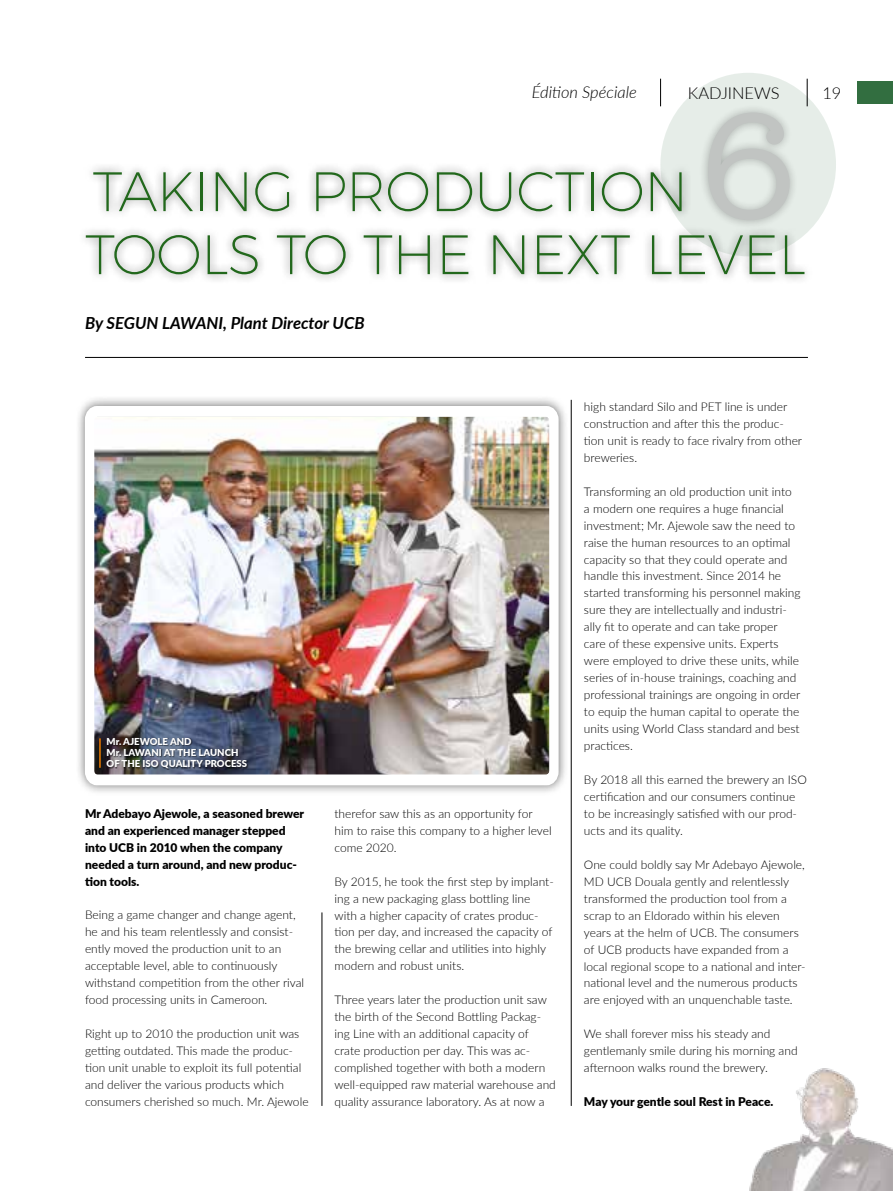
<style>
.page{position:relative;width:893px;height:1191px;background:#fff}
.page>*{position:absolute;margin:0;border:0;box-sizing:border-box;transform-origin:0 0}
.t1{font:200 55.5px/63px "Montserrat";letter-spacing:-.01em;color:#22681c}
.t2{font:italic 700 16.65px "Lato";color:#000}
.t3{font:italic 300 16.5px "Lato";color:#000}
.t4{font:300 16.5px "Lato";color:#000}
.t5{font:300 12px/17px "Lato";color:#000}
.t6{font:900 12px/17px "Lato";color:#000}
.t7{font:900 9.6px/11.1px "Lato";color:#fff}
</style>
<div class="page">
<div style="left:660px;top:73px;width:176px;height:183px;background:#e6ede8;border-radius:50%"></div>
<div style="left:75px;top:395px;width:493px;height:401px;background:#000;opacity:.55"></div>
<img style="left:96px;top:417px;width:452px;height:357px">
<div style="left:85px;top:406px;width:474px;height:379px;border:10px solid #fff;border-radius:8px"></div>
<hr style="left:99px;top:738px;width:2px;height:29px;background:#ef7c00">
<div style="left:107px;top:737px;width:142px;height:33px;background:#000;opacity:.56"></div>
<img style="left:749px;top:1068px;width:144px;height:123px">
<svg style="left:660px;top:79px;width:1px;height:27px"></svg>
<svg style="left:807px;top:79px;width:1px;height:27px"></svg>
<div style="left:857px;top:81px;width:36px;height:22px;background:#326e40"></div>
<div style="left:77px;top:162px;width:736px;height:122px;background:#000;opacity:.55"></div>
<hr style="left:85px;top:357px;width:723px;height:1px;background:#000">
<hr style="left:571px;top:400px;width:1px;height:706px;background:#000">
<hr style="left:322px;top:912px;width:1px;height:194px;background:#000">
<div style="left:698px;top:103px;width:101px;height:127px;background:#000;opacity:.55"></div>
<h3 class="t3" style="left:532px;top:81px;width:107px">Édition Spéciale</h3>
<h3 class="t4" style="left:688px;top:82px;width:93px">KADJINEWS</h3>
<h3 class="t4" style="left:822px;top:81px;width:21px">19</h3>
<h1 class="t1" style="left:85px;top:159px;width:722px">TAKING PRODUCTION<br>TOOLS TO THE NEXT LEVEL</h1>
<h2 class="t2" style="left:85px;top:311px;width:281px">By SEGUN LAWANI, Plant Director UCB</h2>
<p class="t7" style="left:107px;top:735px;width:142px">Mr. AJEWOLE AND<br>Mr. LAWANI AT THE LAUNCH<br>OF THE ISO QUALITY PROCESS</p>
<p class="t6" style="left:85px;top:804px;width:221px">Mr Adebayo Ajewole, a seasoned brewer and an experienced manager stepped into UCB in 2010 when the company needed a turn around, and new produc&shy;tion tools.</p>
<p class="t5" style="left:85px;top:906px;width:221px">Being a game changer and change agent, he and his team relentlessly and consist&shy;ently moved the production unit to an acceptable level, able to continuously withstand competition from the other rival food processing units in Cameroon.</p>
<p class="t5" style="left:85px;top:1025px;width:225px">Right up to 2010 the production unit was getting outdated. This made the produc&shy;tion unit unable to exploit its full potential and deliver the various products which consumers cherished so much. Mr. Ajewole</p>
<p class="t5" style="left:334px;top:804px;width:219px">therefor saw this as an opportunity for him to raise this company to a higher level come 2020.</p>
<p class="t5" style="left:334px;top:872px;width:221px">By 2015, he took the first step by implant&shy;ing a new packaging glass bottling line with a higher capacity of crates produc&shy;tion per day, and increased the capacity of the brewing cellar and utilities into highly modern and robust units.</p>
<p class="t5" style="left:334px;top:991px;width:223px">Three years later the production unit saw the birth of the Second Bottling Packag&shy;ing Line with an additional capacity of crate production per day. This was ac&shy;complished together with both a modern well-equipped raw material warehouse and quality assurance laboratory. As at now a</p>
<p class="t5" style="left:584px;top:397px;width:220px">high standard Silo and PET line is under construction and after this the produc&shy;tion unit is ready to face rivalry from other breweries.</p>
<p class="t5" style="left:584px;top:482px;width:218px">Transforming an old production unit into a modern one requires a huge financial investment; Mr. Ajewole saw the need to raise the human resources to an optimal capacity so that they could operate and handle this investment. Since 2014 he started transforming his personnel making sure they are intellectually and industri&shy;ally fit to operate and can take proper care of these expensive units. Experts were employed to drive these units, while series of in-house trainings, coaching and professional trainings are ongoing in order to equip the human capital to operate the units using World Class standard and best practices.</p>
<p class="t5" style="left:584px;top:770px;width:224px">By 2018 all this earned the brewery an ISO certification and our consumers continue to be increasingly satisfied with our prod&shy;ucts and its quality.</p>
<p class="t5" style="left:584px;top:855px;width:223px">One could boldly say Mr Adebayo Ajewole, MD UCB Douala gently and relentlessly transformed the production tool from a scrap to an Eldorado within his eleven years at the helm of UCB. The consumers of UCB products have expanded from a local regional scope to a national and inter&shy;national level and the numerous products are enjoyed with an unquenchable taste.</p>
<p class="t5" style="left:584px;top:1025px;width:215px">We shall forever miss his steady and gentlemanly smile during his morning and afternoon walks round the brewery.</p>
<p class="t6" style="left:584px;top:1092px;width:191px">May your gentle soul Rest in Peace.</p>
</div>
